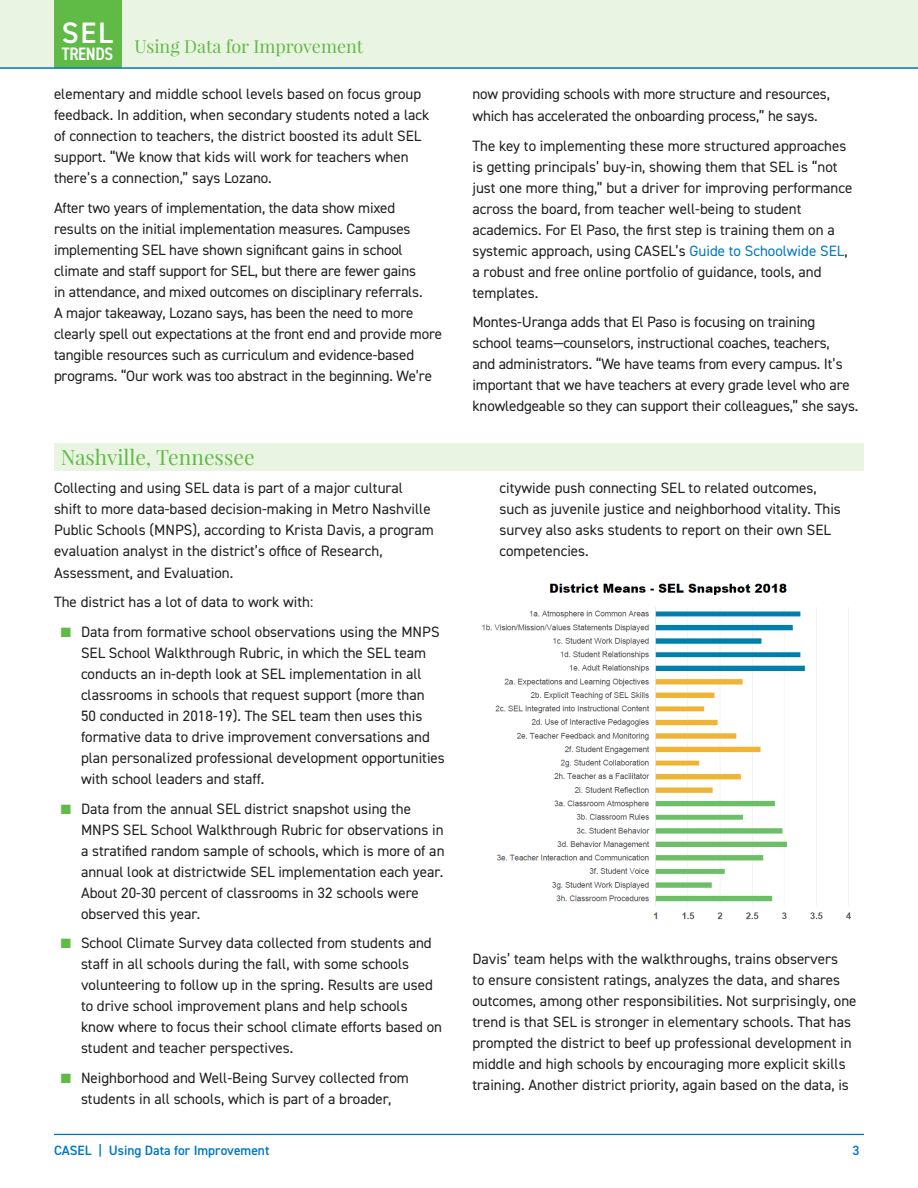
<style>
.page{position:relative;width:918px;height:1188px;background:#fff}
.page>*{position:absolute;margin:0;border:0;box-sizing:border-box;transform-origin:0 0}
.t1{font:600 29.7px "DIN2014";color:#fff}
.a_head{font:21px "Playfair Display";color:#60bb46}
.t2{font:18px "Playfair Display";color:#60bb46}
.t3{font:600 condensed 18px "DIN2014";letter-spacing:-.02em;color:#fff}
.body{font:15px/21px "DIN2014";color:#231f20}
.t4{font:600 13.5px "DIN2014";color:#0079c2}
.s1{color:#60bb46}
.s2{color:#0079c2}
</style>
<div class="page">
<div style="left:0;top:0;width:918px;height:68px;background:#eaf4e3"></div>
<div style="left:54px;top:0;width:67px;height:68px;background:#60bb46"></div>
<hr style="left:54px;top:1134px;width:810px;height:1px;background:#0079c2">
<hr style="left:0;top:67px;width:918px;height:2px;background:#0079c2">
<div style="left:54px;top:443px;width:810px;height:28px;background:#eaf4e3"></div>
<img style="left:482px;top:583px;width:370px;height:337px">
<h1 class="t1" style="left:62px;top:14px;width:53px">SEL</h1>
<p class="t3" style="left:62px;top:42px;width:53px">TRENDS</p>
<p class="t2" style="left:135px;top:35px;width:230px">Using Data for Improvement</p>
<p class="body" style="left:54px;top:83px;width:377px">elementary and middle school levels based on focus group feedback. In addition, when secondary students noted a lack of connection to teachers, the district boosted its adult SEL support. “We know that kids will work for teachers when there’s a connection,” says Lozano.</p>
<p class="body" style="left:54px;top:197px;width:390px">After two years of implementation, the data show mixed<br>results on the initial implementation measures. Campuses implementing SEL have shown significant gains in school climate and staff support for SEL, but there are fewer gains<br>in attendance, and mixed outcomes on disciplinary referrals.<br>A major takeaway, Lozano says, has been the need to more clearly spell out expectations at the front end and provide more tangible resources such as curriculum and evidence-based programs. “Our work was too abstract in the beginning. We’re</p>
<p class="a_head" style="left:61px;top:444px;width:195px">Nashville, Tennessee</p>
<p class="body" style="left:54px;top:477px;width:381px">Collecting and using SEL data is part of a major cultural shift to more data-based decision-making in Metro Nashville Public Schools (MNPS), according to Krista Davis, a program evaluation analyst in the district’s office of Research, Assessment, and Evaluation.</p>
<p class="body" style="left:54px;top:591px;width:261px">The district has a lot of data to work with:</p>
<p class="body" style="left:81px;top:621px;width:365px;text-indent:-20px"><span class="s1">■</span> Data from formative school observations using the MNPS SEL School Walkthrough Rubric, in which the SEL team conducts an in-depth look at SEL implementation in all classrooms in schools that request support (more than<br>50 conducted in 2018-19). The SEL team then uses this formative data to drive improvement conversations and plan personalized professional development opportunities with school leaders and staff.</p>
<p class="body" style="left:81px;top:798px;width:365px;text-indent:-20px"><span class="s1">■</span> Data from the annual SEL district snapshot using the MNPS SEL School Walkthrough Rubric for observations in a stratified random sample of schools, which is more of an annual look at districtwide SEL implementation each year.<br>About 20-30 percent of classrooms in 32 schools were observed this year.</p>
<p class="body" style="left:81px;top:932px;width:363px;text-indent:-20px"><span class="s1">■</span> School Climate Survey data collected from students and staff in all schools during the fall, with some schools volunteering to follow up in the spring. Results are used to drive school improvement plans and help schools know where to focus their school climate efforts based on student and teacher perspectives.</p>
<p class="body" style="left:61px;top:1067px;width:350px;text-align:center"><span class="s1">■</span> Neighborhood and Well-Being Survey collected from students in all schools, which is part of a broader,</p>
<p class="body" style="left:472px;top:83px;width:359px;line-height:21.6px">now providing schools with more structure and resources, which has accelerated the onboarding process,” he says.</p>
<p class="body" style="left:472px;top:135px;width:381px">The key to implementing these more structured approaches is getting principals’ buy-in, showing them that SEL is “not just one more thing,” but a driver for improving performance across the board, from teacher well-being to student academics. For El Paso, the first step is training them on a systemic approach, using CASEL’s <span class="s2">Guide to Schoolwide SEL</span>, a robust and free online portfolio of guidance, tools, and templates.</p>
<p class="body" style="left:473px;top:311px;width:387px">Montes-Uranga adds that El Paso is focusing on training school teams—counselors, instructional coaches, teachers,<br>and administrators. “We have teams from every campus. It’s important that we have teachers at every grade level who are knowledgeable so they can support their colleagues,” she says.</p>
<p class="body" style="left:500px;top:477px;width:343px">citywide push connecting SEL to related outcomes, such as juvenile justice and neighborhood vitality. This survey also asks students to report on their own SEL competencies.</p>
<p class="body" style="left:472px;top:948px;width:386px">Davis’ team helps with the walkthroughs, trains observers<br>to ensure consistent ratings, analyzes the data, and shares outcomes, among other responsibilities. Not surprisingly, one trend is that SEL is stronger in elementary schools. That has prompted the district to beef up professional development in middle and high schools by encouraging more explicit skills training. Another district priority, again based on the data, is</p>
<p class="t4" style="left:54px;top:1142px;width:217px">CASEL | Using Data for Improvement</p>
<p class="t4" style="left:852px;top:1142px;width:9px">3</p>
</div>
